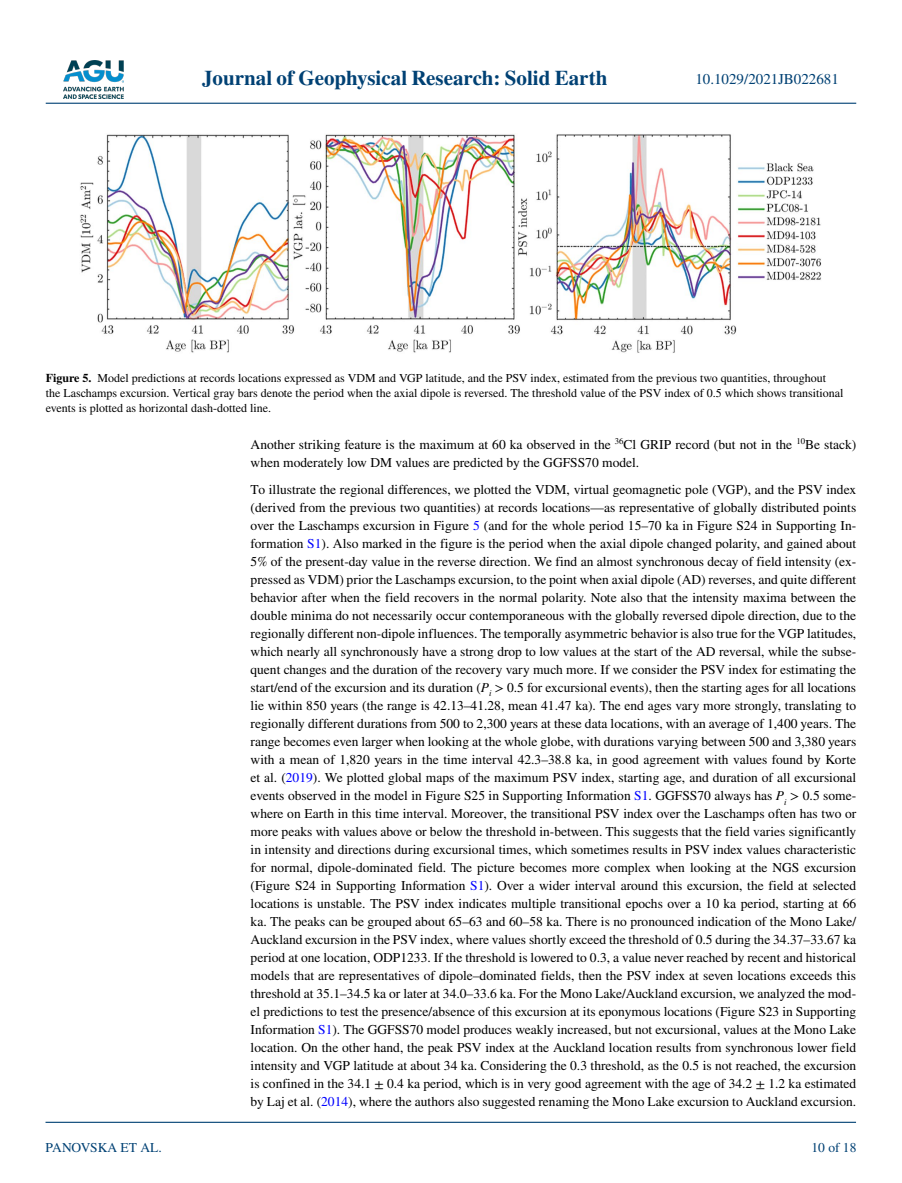
<style>
.page{position:relative;width:902px;height:1183px;background:#fff}
.page>*{position:absolute;margin:0;border:0;box-sizing:border-box;transform-origin:0 0}
.t1{font:700 21px "STIX";color:#004174}
.t2{font:15px "STIX";color:#004174}
.t3{font:13.5px/18px "STIX";color:#000}
.t4{font:13.5px "STIX";color:#004174}
.t5{font:12px/15px "STIX";color:#000}
.s1{font-weight:700}
.s2{color:#00f}
.s3{font-style:italic}
</style>
<div class="page">
<img style="left:63px;top:60px;width:60px;height:39px">
<hr style="left:46px;top:103px;width:810px;height:1px;background:#004174">
<hr style="left:45px;top:1121px;width:810px;height:1px;background:#004174">
<img style="left:80px;top:134px;width:741px;height:219px">
<h1 class="t1" style="left:202px;top:66px;width:407px">Journal of Geophysical Research: Solid Earth</h1>
<p class="t2" style="left:695px;top:69px;width:145px">10.1029/2021JB022681</p>
<p class="t5" style="left:46px;top:371px;width:799px"><span class="s1">Figure 5.</span> Model predictions at records locations expressed as VDM and VGP latitude, and the PSV index, estimated from the previous two quantities, throughout the Laschamps excursion. Vertical gray bars denote the period when the axial dipole is reversed. The threshold value of the PSV index of 0.5 which shows transitional events is plotted as horizontal dash-dotted line.</p>
<p class="t4" style="left:45px;top:1138px;width:118px">PANOVSKA ET AL.</p>
<p class="t3" style="left:250px;top:436px;width:607px">Another striking feature is the maximum at 60 ka observed in the <sup>36</sup>Cl GRIP record (but not in the <sup>10</sup>Be stack) when moderately low DM values are predicted by the GGFSS70 model.</p>
<p class="t3" style="left:250px;top:481px;width:607px;text-align:justify">To illustrate the regional differences, we plotted the VDM, virtual geomagnetic pole (VGP), and the PSV index (derived from the previous two quantities) at records locations—as representative of globally distributed points over the Laschamps excursion in Figure <span class="s2">5</span> (and for the whole period 15–70 ka in Figure S24 in Supporting In&shy;formation <span class="s2">S1</span>). Also marked in the figure is the period when the axial dipole changed polarity, and gained about 5% of the present-day value in the reverse direction. We find an almost synchronous decay of field intensity (ex&shy;pressed as VDM) prior the Laschamps excursion, to the point when axial dipole (AD) reverses, and quite different behavior after when the field recovers in the normal polarity. Note also that the intensity maxima between the double minima do not necessarily occur contemporaneous with the globally reversed dipole direction, due to the regionally different non-dipole influences. The temporally asymmetric behavior is also true for the VGP latitudes, which nearly all synchronously have a strong drop to low values at the start of the AD reversal, while the subse&shy;quent changes and the duration of the recovery vary much more. If we consider the PSV index for estimating the start/end of the excursion and its duration (<span class="s3">P</span><sub>i</sub> &gt; 0.5 for excursional events), then the starting ages for all locations lie within 850 years (the range is 42.13–41.28, mean 41.47 ka). The end ages vary more strongly, translating to regionally different durations from 500 to 2,300 years at these data locations, with an average of 1,400 years. The range becomes even larger when looking at the whole globe, with durations varying between 500 and 3,380 years with a mean of 1,820 years in the time interval 42.3–38.8 ka, in good agreement with values found by Korte et al. (<span class="s2">2019</span>). We plotted global maps of the maximum PSV index, starting age, and duration of all excursional events observed in the model in Figure S25 in Supporting Information <span class="s2">S1</span>. GGFSS70 always has <span class="s3">P</span><sub>i</sub> &gt; 0.5 some&shy;where on Earth in this time interval. Moreover, the transitional PSV index over the Laschamps often has two or more peaks with values above or below the threshold in-between. This suggests that the field varies significantly in intensity and directions during excursional times, which sometimes results in PSV index values characteristic for normal, dipole-dominated field. The picture becomes more complex when looking at the NGS excursion (Figure S24 in Supporting Information <span class="s2">S1</span>). Over a wider interval around this excursion, the field at selected locations is unstable. The PSV index indicates multiple transitional epochs over a 10 ka period, starting at 66 ka. The peaks can be grouped about 65–63 and 60–58 ka. There is no pronounced indication of the Mono Lake/ Auckland excursion in the PSV index, where values shortly exceed the threshold of 0.5 during the 34.37–33.67 ka period at one location, ODP1233. If the threshold is lowered to 0.3, a value never reached by recent and historical models that are representatives of dipole–dominated fields, then the PSV index at seven locations exceeds this threshold at 35.1–34.5 ka or later at 34.0–33.6 ka. For the Mono Lake/Auckland excursion, we analyzed the mod&shy;el predictions to test the presence/absence of this excursion at its eponymous locations (Figure S23 in Supporting Information <span class="s2">S1</span>). The GGFSS70 model produces weakly increased, but not excursional, values at the Mono Lake location. On the other hand, the peak PSV index at the Auckland location results from synchronous lower field intensity and VGP latitude at about 34 ka. Considering the 0.3 threshold, as the 0.5 is not reached, the excursion is confined in the 34.1 ± 0.4 ka period, which is in very good agreement with the age of 34.2 ± 1.2 ka estimated by Laj et al. (<span class="s2">2014</span>), where the authors also suggested renaming the Mono Lake excursion to Auckland excursion.</p>
<p class="t4" style="left:811px;top:1138px;width:46px">10 of 18</p>
</div>
